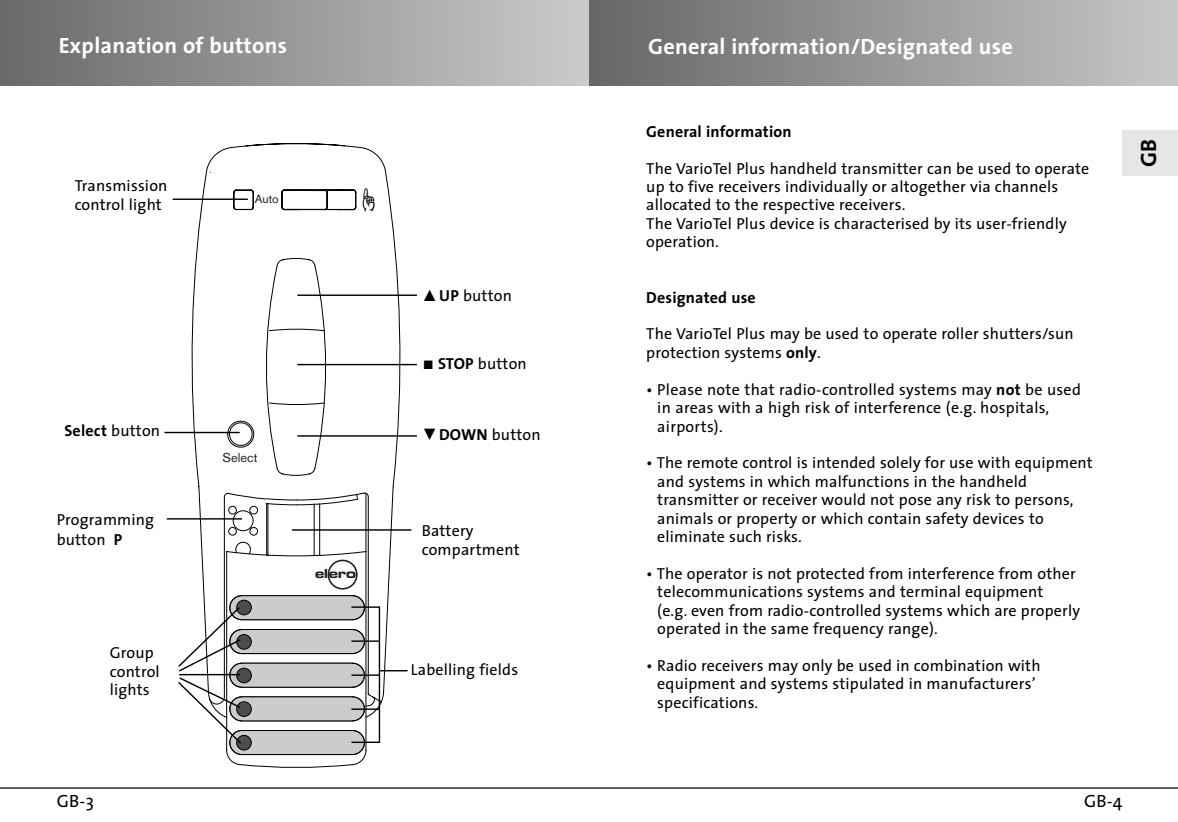
<style>
.page{position:relative;width:1178px;height:822px;background:#fff}
.page>*{position:absolute;margin:0;border:0;box-sizing:border-box;transform-origin:0 0}
.t1{font:700 22.2px "The Sans";letter-spacing:.01em;color:#fff}
.t2{font:700 22.2px "The Sans";color:#000}
.t3{font:17.8px "The Sans";color:#000}
.t4{font:16px/18.4px "The Sans";letter-spacing:.01em;color:#000}
.t5{font:700 16px "The Sans";letter-spacing:.01em;color:#000}
.t6{font:12.8px "Akzidenz Grotesk BQ";color:#231f20}
.t7{font:12.8px "Eur Ext Bol";letter-spacing:-.1em;color:#231f20}
.t8{font:12px "Akzidenz Grotesk BQ";color:#231f20}
.s1{font-weight:400}
.s2{font-weight:700}
.s3{font-family:"Spe Num Mat"}
.s4{font-family:"Spe Num Mat";font-size:12px}
</style>
<div class="page">
<hr style="left:0;top:787px;width:1178px;height:2px;background:#231f20">
<div style="left:0;top:0;width:590px;height:85px;background:linear-gradient(to right,#696969,#cbcbcb)"></div>
<div style="left:590px;top:0;width:588px;height:85px;background:linear-gradient(to right,#666,#c8c8c8)"></div>
<div style="left:1123px;top:130px;width:55px;height:46px;background:#e6e6e6"></div>
<svg style="left:188px;top:172px;width:216px;height:380px"></svg>
<svg style="left:367px;top:468px;width:27px;height:84px"></svg>
<svg style="left:206px;top:143px;width:163px;height:354px"></svg>
<img style="left:358px;top:210px;width:22px;height:4px">
<svg style="left:209px;top:329px;width:158px;height:223px"></svg>
<svg style="left:250px;top:147px;width:136px;height:63px"></svg>
<hr style="left:173px;top:199px;width:75px;height:1px;background:#000">
<hr style="left:164px;top:432px;width:76px;height:1px;background:#000">
<hr style="left:167px;top:518px;width:75px;height:2px;background:#000">
<hr style="left:297px;top:295px;width:120px;height:1px;background:#000">
<hr style="left:297px;top:364px;width:120px;height:1px;background:#000">
<hr style="left:297px;top:435px;width:120px;height:2px;background:#000">
<hr style="left:292px;top:529px;width:119px;height:2px;background:#000">
<svg style="left:178px;top:552px;width:230px;height:216px"></svg>
<h1 class="t1" style="left:59px;top:36px;width:230px">Explanation of buttons</h1>
<h1 class="t1" style="left:648px;top:37px;width:366px">General information/Designated use</h1>
<p class="t4" style="left:75px;top:178px;width:94px">Transmission control light</p>
<p class="t5" style="left:64px;top:424px;width:97px">Select <span class="s1">button</span></p>
<p class="t4" style="left:57px;top:511px;width:99px;line-height:19.8px">Programming button <span class="s2">P</span></p>
<p class="t4" style="left:110px;top:645px;width:51px">Group control lights</p>
<p class="t8" style="left:255px;top:194px;width:25px">Auto</p>
<p class="t6" style="left:223px;top:453px;width:36px">Select</p>
<p class="t7" style="left:314px;top:568px;width:44px">elero</p>
<p class="t4" style="left:424px;top:287px;width:89px"><span class="s3">v</span> <span class="s2">UP</span> button</p>
<p class="t4" style="left:424px;top:356px;width:104px"><span class="s4">y</span> <span class="s2">STOP</span> button</p>
<p class="t4" style="left:424px;top:427px;width:118px"><span class="s3">b</span> <span class="s2">DOWN</span> button</p>
<p class="t4" style="left:422px;top:522px;width:99px;line-height:19.8px">Battery compartment</p>
<p class="t4" style="left:411px;top:662px;width:109px">Labelling fields</p>
<p class="t5" style="left:646px;top:125px;width:147px">General information</p>
<p class="t4" style="left:646px;top:160px;width:444px">The VarioTel Plus handheld transmitter can be used to operate up to five receivers individually or altogether via channels allocated to the respective receivers.<br>The VarioTel Plus device is characterised by its user-friendly operation.</p>
<p class="t5" style="left:646px;top:291px;width:111px">Designated use</p>
<p class="t4" style="left:646px;top:326px;width:429px">The VarioTel Plus may be used to operate roller shutters/sun protection systems <span class="s2">only</span>.</p>
<p class="t4" style="left:657px;top:381px;width:425px;text-indent:-11px">• Please note that radio-controlled systems may <span class="s2">not</span> be used in areas with a high risk of interference (e.g. hospitals, airports).</p>
<p class="t4" style="left:657px;top:455px;width:437px;text-indent:-11px">• The remote control is intended solely for use with equipment and systems in which malfunctions in the handheld transmitter or receiver would not pose any risk to persons, animals or property or which contain safety devices to eliminate such risks.</p>
<p class="t4" style="left:657px;top:566px;width:424px;text-indent:-11px">• The operator is not protected from interference from other telecommunications systems and terminal equipment<br>(e.g. even from radio-controlled systems which are properly operated in the same frequency range).</p>
<p class="t4" style="left:657px;top:658px;width:385px;text-indent:-11px">• Radio receivers may only be used in combination with equipment and systems stipulated in manufacturers’ specifications.</p>
<h1 class="t2" style="left:1140px;top:167px;width:30px;rotate:-90deg">GB</h1>
<p class="t3" style="left:57px;top:794px;width:39px">GB-3</p>
<p class="t3" style="left:1084px;top:794px;width:40px">GB-4</p>
</div>
